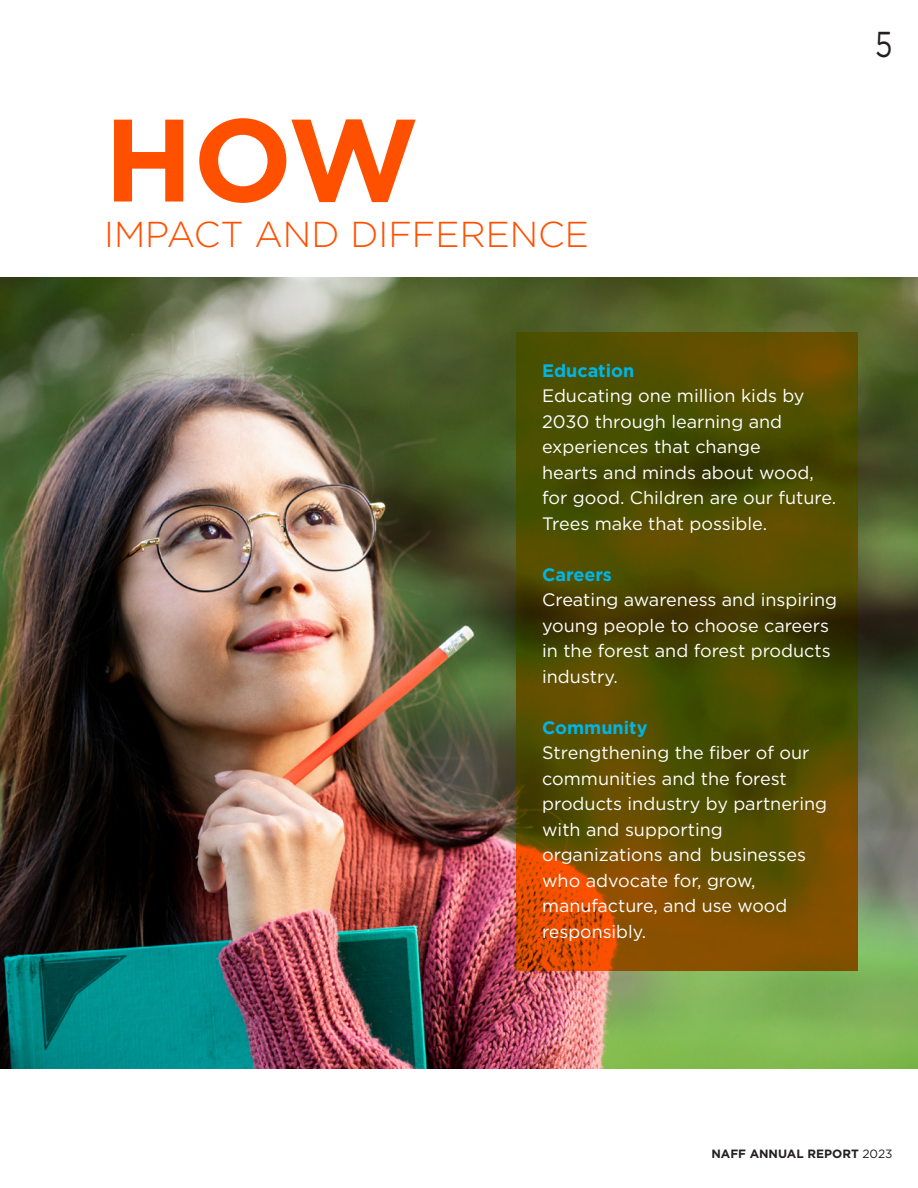
<style>
.page{position:relative;width:918px;height:1188px;background:#fff}
.page>*{position:absolute;margin:0;border:0;box-sizing:border-box;transform-origin:0 0}
.senseon-header{font:700 117px "Gotham";color:#ff5000}
.senseon-header-2{font:300 36px "Gotham";color:#ff5000}
.t1{font:36px "Gotham";color:#231f20;scale:.79 1}
.senseon-body{font:18px "Gotham";color:#fff}
.senseon-body-2{font:700 18px "Gotham";color:#00b5e6}
.t2{font:700 12px "Gotham";color:#231f20}
.s1{font-weight:400}
</style>
<div class="page">
<img style="left:0;top:278px;width:918px;height:791px">
<svg style="left:516px;top:332px;width:342px;height:639px;background:#5c4b00"></svg>
<p class="senseon-header" style="left:104px;top:92px;width:316px">HOW</p>
<p class="senseon-header-2" style="left:104px;top:214px;width:486px">IMPACT AND DIFFERENCE</p>
<h2 class="t1" style="left:875px;top:24px;width:24px">5</h2>
<p class="senseon-body-2" style="left:542px;top:360px;width:94px">Education</p>
<p class="senseon-body" style="left:542px;top:386px;width:264px">Educating one million kids by</p>
<p class="senseon-body" style="left:542px;top:412px;width:242px">2030 through learning and</p>
<p class="senseon-body" style="left:542px;top:437px;width:220px">experiences that change</p>
<p class="senseon-body" style="left:542px;top:463px;width:273px">hearts and minds about wood,</p>
<p class="senseon-body" style="left:542px;top:488px;width:296px">for good. Children are our future.</p>
<p class="senseon-body" style="left:542px;top:514px;width:227px">Trees make that possible.</p>
<p class="senseon-body-2" style="left:542px;top:564px;width:71px">Careers</p>
<p class="senseon-body" style="left:542px;top:590px;width:297px">Creating awareness and inspiring</p>
<p class="senseon-body" style="left:542px;top:616px;width:289px">young people to choose careers</p>
<p class="senseon-body" style="left:542px;top:641px;width:290px">in the forest and forest products</p>
<p class="senseon-body" style="left:542px;top:667px;width:77px">industry.</p>
<p class="senseon-body-2" style="left:542px;top:717px;width:107px">Community</p>
<p class="senseon-body" style="left:542px;top:743px;width:269px">Strengthening the fiber of our</p>
<p class="senseon-body" style="left:542px;top:769px;width:246px">communities and the forest</p>
<p class="senseon-body" style="left:542px;top:794px;width:286px">products industry by partnering</p>
<p class="senseon-body" style="left:542px;top:820px;width:182px">with and supporting</p>
<p class="senseon-body" style="left:542px;top:845px;width:265px">organizations and businesses</p>
<p class="senseon-body" style="left:542px;top:871px;width:215px">who advocate for, grow,</p>
<p class="senseon-body" style="left:542px;top:896px;width:247px">manufacture, and use wood</p>
<p class="senseon-body" style="left:542px;top:922px;width:106px">responsibly.</p>
<p class="t2" style="left:711px;top:1147px;width:183px">NAFF ANNUAL REPORT <span class="s1">2023</span></p>
</div>
